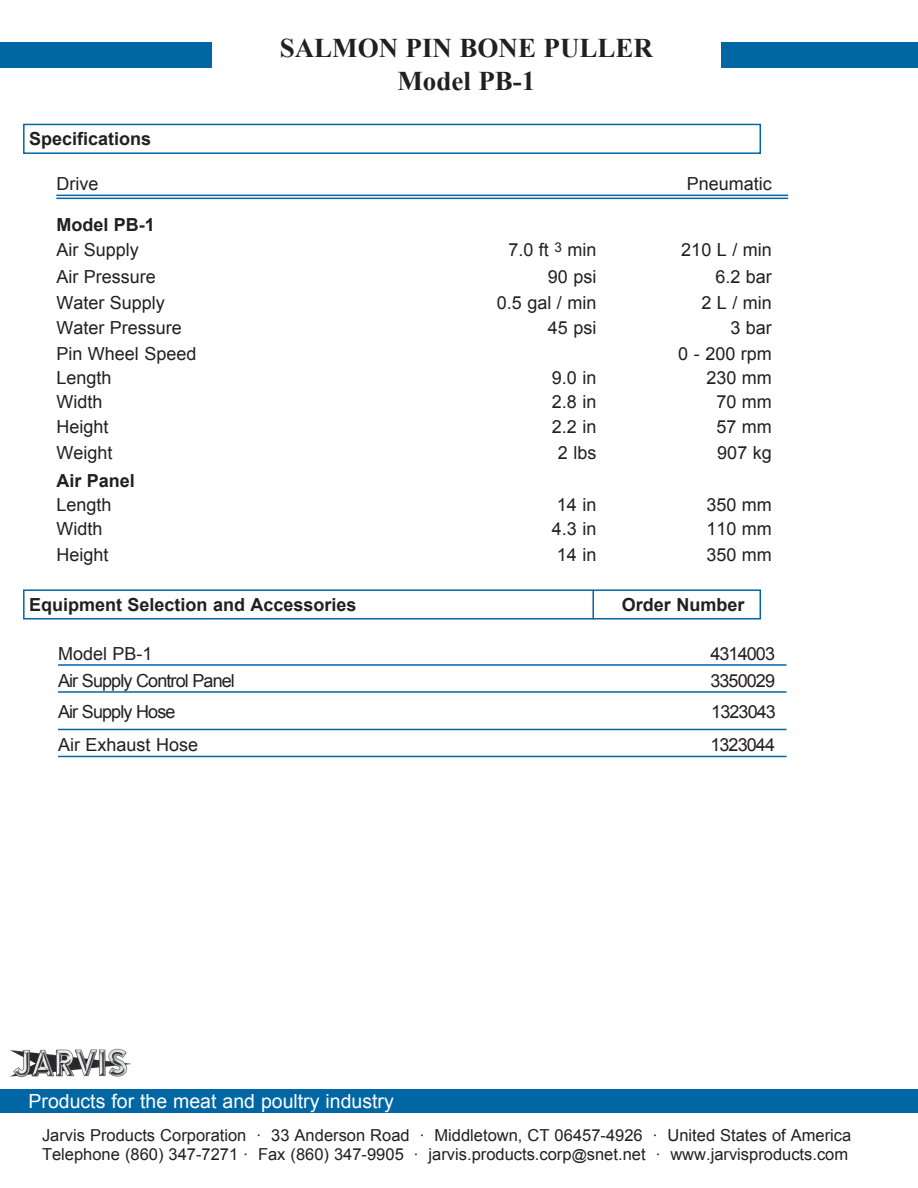
<style>
.page{position:relative;width:918px;height:1188px;background:#fff}
.page>*{position:absolute;margin:0;border:0;box-sizing:border-box;transform-origin:0 0}
.t1{font:700 27px/32.4px "Times New Roman";color:#231f20;text-align:center}
.t2{font:19.5px "Arial";color:#fff}
.t3{font:18px "Arial";color:#231f20}
.t4{font:700 18px "Arial";color:#231f20}
.t5{font:18px "Arial";letter-spacing:-.05em;color:#231f20}
.t6{font:16.5px/19.8px "Arial";color:#231f20}
.s1{font-size:15px}
</style>
<div class="page">
<hr style="left:58px;top:664px;width:728px;height:2px;background:#0066a4">
<hr style="left:58px;top:691px;width:728px;height:2px;background:#0066a4">
<hr style="left:58px;top:729px;width:728px;height:1px;background:#0066a4">
<hr style="left:58px;top:756px;width:728px;height:1px;background:#0066a4">
<div style="left:0;top:43px;width:918px;height:25px;background:#0066a4"></div>
<div style="left:23px;top:124px;width:738px;height:30px;border:2px solid #0066a4"></div>
<div style="left:0;top:1089px;width:918px;height:24px;background:#0066a4"></div>
<div style="left:23px;top:589px;width:738px;height:31px;border:2px solid #0066a4"></div>
<hr style="left:592px;top:590px;width:2px;height:30px;background:#0066a4">
<div style="left:212px;top:37px;width:509px;height:75px;background:#fff"></div>
<hr style="left:56px;top:195px;width:732px;height:1px;background:#0066a4">
<hr style="left:56px;top:198px;width:732px;height:1px;background:#0066a4">
<img style="left:10px;top:1048px;width:121px;height:30px">
<p class="t4" style="left:29px;top:127px;width:124px">Specifications</p>
<h1 class="t1" style="left:280px;top:31px;width:375px">SALMON PIN BONE PULLER<br>Model PB-1</h1>
<p class="t3" style="left:56px;top:172px;width:43px">Drive</p>
<p class="t3" style="left:687px;top:172px;width:87px">Pneumatic</p>
<p class="t4" style="left:56px;top:212px;width:100px">Model PB-1</p>
<p class="t3" style="left:56px;top:238px;width:84px">Air Supply</p>
<p class="t3" style="left:508px;top:238px;width:90px">7.0 ft <sup>3</sup> min</p>
<p class="t3" style="left:681px;top:238px;width:92px">210 L / min</p>
<p class="t3" style="left:56px;top:265px;width:101px">Air Pressure</p>
<p class="t3" style="left:548px;top:265px;width:50px">90 psi</p>
<p class="t3" style="left:715px;top:265px;width:58px">6.2 bar</p>
<p class="t3" style="left:56px;top:291px;width:110px">Water Supply</p>
<p class="t3" style="left:497px;top:291px;width:101px">0.5 gal / min</p>
<p class="t3" style="left:701px;top:291px;width:72px">2 L / min</p>
<p class="t3" style="left:56px;top:316px;width:127px">Water Pressure</p>
<p class="t3" style="left:548px;top:316px;width:50px">45 psi</p>
<p class="t3" style="left:730px;top:316px;width:43px">3 bar</p>
<p class="t3" style="left:56px;top:342px;width:142px">Pin Wheel Speed</p>
<p class="t3" style="left:678px;top:342px;width:95px">0 - 200 rpm</p>
<p class="t3" style="left:56px;top:366px;width:57px">Length</p>
<p class="t3" style="left:552px;top:366px;width:46px">9.0 in</p>
<p class="t3" style="left:706px;top:366px;width:67px">230 mm</p>
<p class="t3" style="left:56px;top:390px;width:48px">Width</p>
<p class="t3" style="left:552px;top:390px;width:46px">2.8 in</p>
<p class="t3" style="left:716px;top:390px;width:57px">70 mm</p>
<p class="t3" style="left:56px;top:415px;width:54px">Height</p>
<p class="t3" style="left:552px;top:415px;width:46px">2.2 in</p>
<p class="t3" style="left:716px;top:415px;width:57px">57 mm</p>
<p class="t3" style="left:56px;top:441px;width:58px">Weight</p>
<p class="t3" style="left:558px;top:441px;width:40px">2 lbs</p>
<p class="t3" style="left:717px;top:441px;width:56px">907 kg</p>
<p class="t4" style="left:56px;top:469px;width:80px">Air Panel</p>
<p class="t3" style="left:56px;top:493px;width:57px">Length</p>
<p class="t3" style="left:557px;top:493px;width:41px">14 in</p>
<p class="t3" style="left:706px;top:493px;width:67px">350 mm</p>
<p class="t3" style="left:56px;top:517px;width:48px">Width</p>
<p class="t3" style="left:552px;top:517px;width:46px">4.3 in</p>
<p class="t3" style="left:706px;top:517px;width:67px">110 mm</p>
<p class="t3" style="left:56px;top:543px;width:54px">Height</p>
<p class="t3" style="left:557px;top:543px;width:41px">14 in</p>
<p class="t3" style="left:706px;top:543px;width:67px">350 mm</p>
<p class="t4" style="left:29px;top:593px;width:329px">Equipment Selection and Accessories</p>
<p class="t4" style="left:622px;top:593px;width:124px">Order Number</p>
<p class="t3" style="left:58px;top:642px;width:96px">Model PB-1</p>
<p class="t5" style="left:710px;top:642px;width:66px">4314003</p>
<p class="t5" style="left:58px;top:669px;width:178px">Air Supply Control Panel</p>
<p class="t5" style="left:710px;top:669px;width:66px">3350029</p>
<p class="t5" style="left:58px;top:700px;width:119px">Air Supply Hose</p>
<p class="t5" style="left:711px;top:700px;width:66px">1323043</p>
<p class="t3" style="left:58px;top:733px;width:142px">Air Exhaust Hose</p>
<p class="t5" style="left:710px;top:733px;width:66px">1323044</p>
<p class="t2" style="left:28px;top:1088px;width:367px">Products for the meat and poultry industry</p>
<p class="t6" style="left:42px;top:1125px;width:811px">Jarvis Products Corporation · 33 Anderson Road · Middletown, CT 06457-4926 · United States of America<br>Telephone (860) 347-7271 · Fax (860) 347-9905 · jarvis.products.corp<span class="s1">@</span>snet.net · www.jarvisproducts.com</p>
</div>
